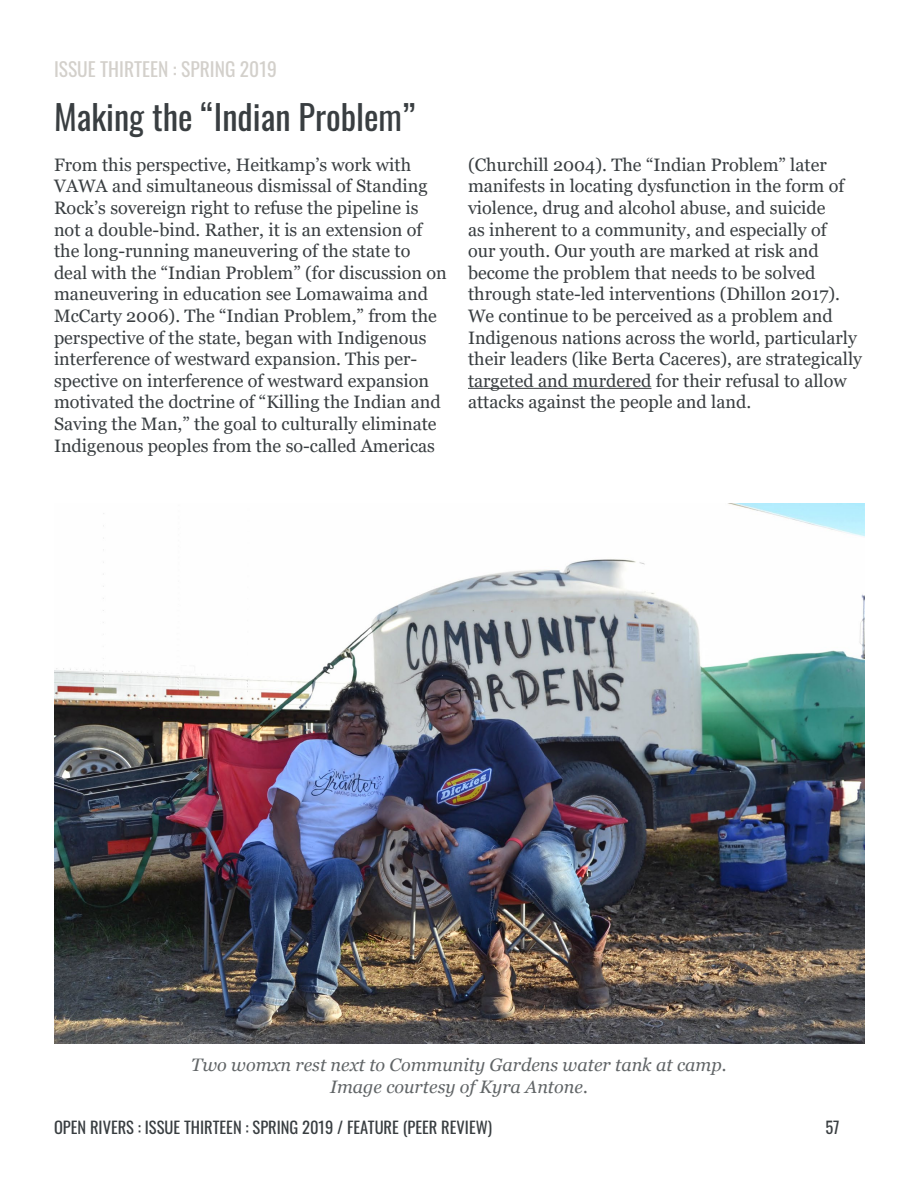
<style>
.page{position:relative;width:918px;height:1188px;background:#fff}
.page>*{position:absolute;margin:0;border:0;box-sizing:border-box;transform-origin:0 0}
.t1{font:34.5px "Oswald";color:#393e41}
.t2{font:19.5px "Oswald";color:#d3d0cb}
.t3{font:18px/21.6px "Georgia";color:#393e41}
.t4{font:italic 18px/21.6px "Georgia";color:#616567;text-align:center}
.t5{font:16.5px "Oswald";color:#393e41}
</style>
<div class="page">
<hr style="left:468px;top:388px;width:184px;height:1px;background:#393e41">
<img style="left:54px;top:504px;width:810px;height:540px">
<p class="t2" style="left:54px;top:52px;width:224px">ISSUE THIRTEEN : SPRING 2019</p>
<h1 class="t1" style="left:54px;top:86px;width:363px">Making the “Indian Problem”</h1>
<p class="t3" style="left:54px;top:154px;width:394px">From this perspective, Heitkamp’s work with VAWA and simultaneous dismissal of Standing Rock’s sovereign right to refuse the pipeline is not a double-bind. Rather, it is an extension of the long-running maneuvering of the state to deal with the “Indian Problem” (for discussion on maneuvering in education see Lomawaima and McCarty 2006). The “Indian Problem,” from the perspective of the state, began with Indigenous interference of westward expansion. This per&shy;spective on interference of westward expansion motivated the doctrine of “Killing the Indian and Saving the Man,” the goal to culturally eliminate Indigenous peoples from the so-called Americas</p>
<p class="t3" style="left:468px;top:154px;width:396px">(Churchill 2004). The “Indian Problem” later manifests in locating dysfunction in the form of violence, drug and alcohol abuse, and suicide<br>as inherent to a community, and especially of<br>our youth. Our youth are marked at risk and become the problem that needs to be solved through state-led interventions (Dhillon 2017).<br>We continue to be perceived as a problem and Indigenous nations across the world, particularly their leaders (like Berta Caceres), are strategically targeted and murdered for their refusal to allow attacks against the people and land.</p>
<p class="t4" style="left:191px;top:1054px;width:537px">Two womxn rest next to Community Gardens water tank at camp.<br>Image courtesy of Kyra Antone.</p>
<p class="t5" style="left:54px;top:1113px;width:440px">OPEN RIVERS : ISSUE THIRTEEN : SPRING 2019 / FEATURE (PEER REVIEW)</p>
<p class="t5" style="left:825px;top:1113px;width:16px">57</p>
</div>
